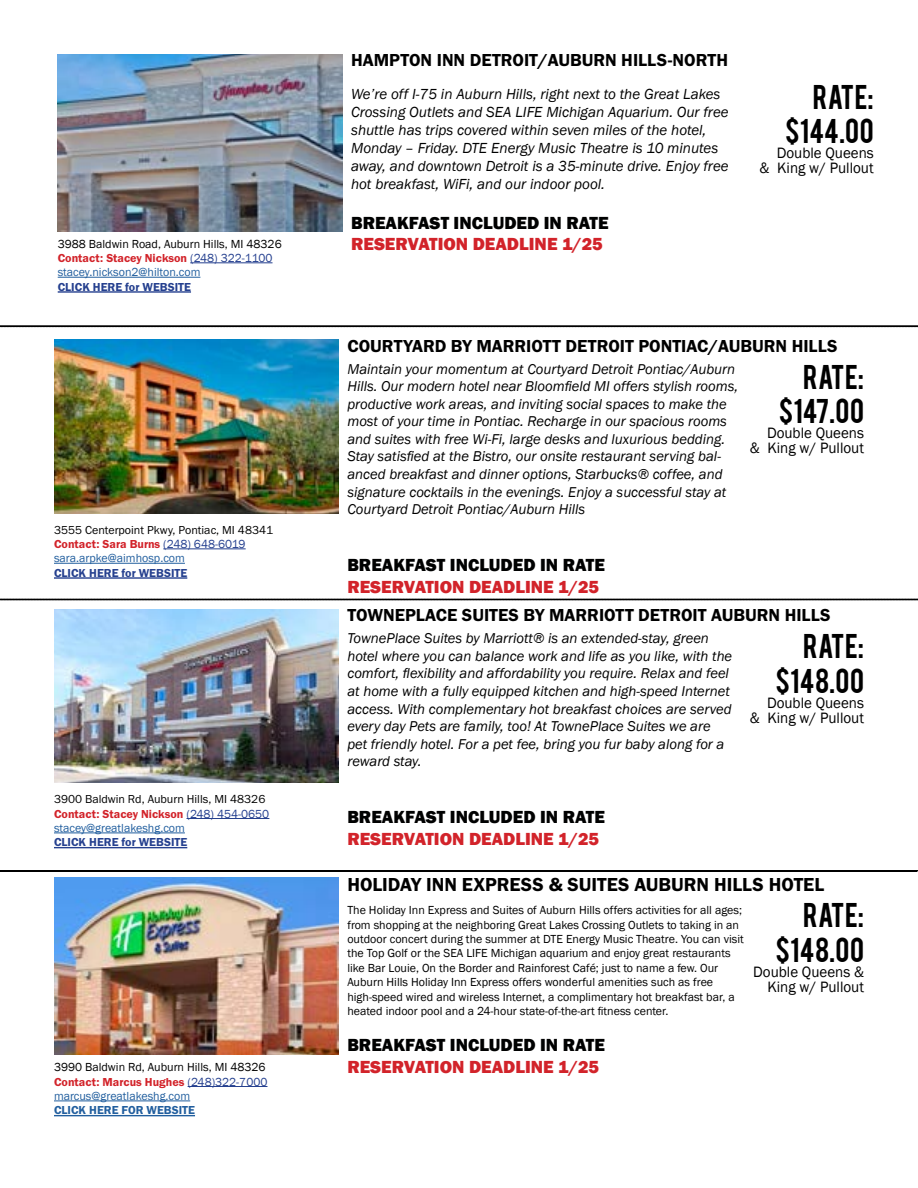
<style>
.page{position:relative;width:918px;height:1188px;background:#fff}
.page>*{position:absolute;margin:0;border:0;box-sizing:border-box;transform-origin:0 0}
.t1{font:27px/34.5px "Bebas";letter-spacing:.015em;color:#000;text-align:right}
.t2{font:19.5px "Franklin Gothic URW Dem";color:#000}
.t3{font:18px "Franklin Gothic URW Dem";color:#000}
.t4{font:800 18px "Franklin Gothic";color:#000101}
.t5{font:800 18px "Franklin Gothic";color:#d2232a}
.t6{font:15.45px/15px "Franklin Gothic";color:#000;text-align:right}
.t7{font:italic 15px/18px "Franklin Gothic";color:#000101}
.t8{font:italic 14.7px/17.5px "Franklin Gothic";color:#000101}
.t9{font:12px/14.4px "Franklin Gothic";color:#000101}
.t10{font:12px "Franklin Gothic URW Dem";color:#d2232a}
.t11{font:12px "Franklin Gothic";color:#215e9e}
.t12{font:12px "Franklin Gothic URW Boo";color:#000}
.t13{font:12px "Franklin Gothic";color:#000}
.t14{font:12px "Franklin Gothic URW Dem";color:#25408f}
.t15{font:12px "Franklin Gothic URW Dem";color:#215e9e}
.s1{font-family:"Franklin Gothic";color:#25408f}
</style>
<div class="page">
<svg style="left:0;top:598px;width:918px;height:3px;background:#707070"></svg>
<svg style="left:0;top:325px;width:918px;height:2px;background:#252525"></svg>
<hr style="left:0;top:870px;width:918px;height:2px;background:#000">
<img style="left:54px;top:609px;width:284px;height:174px">
<hr style="left:187px;top:818px;width:82px;height:1px;background:#25408f">
<hr style="left:54px;top:833px;width:131px;height:1px;background:#215e9e">
<hr style="left:54px;top:847px;width:133px;height:1px;background:#25408f">
<img style="left:54px;top:878px;width:284px;height:177px">
<hr style="left:188px;top:1086px;width:79px;height:1px;background:#25408f">
<hr style="left:54px;top:1101px;width:136px;height:1px;background:#215e9e">
<hr style="left:54px;top:1115px;width:141px;height:1px;background:#215e9e">
<img style="left:54px;top:340px;width:284px;height:173px">
<hr style="left:163px;top:549px;width:83px;height:1px;background:#25408f">
<hr style="left:54px;top:563px;width:131px;height:1px;background:#215e9e">
<hr style="left:54px;top:577px;width:133px;height:2px;background:#25408f">
<hr style="left:190px;top:263px;width:83px;height:1px;background:#25408f">
<hr style="left:58px;top:277px;width:142px;height:1px;background:#215e9e">
<hr style="left:58px;top:291px;width:133px;height:2px;background:#25408f">
<img style="left:58px;top:54px;width:284px;height:177px">
<p class="t3" style="left:351px;top:49px;width:378px">HAMPTON INN DETROIT/AUBURN HILLS-NORTH</p>
<p class="t7" style="left:351px;top:86px;width:379px">We’re off I-75 in Auburn Hills, right next to the Great Lakes Crossing Outlets and SEA LIFE Michigan Aquarium. Our free shuttle has trips covered within seven miles of the hotel, Monday – Friday. DTE Energy Music Theatre is 10 minutes away, and downtown Detroit is a 35-minute drive. Enjoy free hot breakfast, WiFi, and our indoor pool.</p>
<p class="t4" style="left:351px;top:211px;width:259px">BREAKFAST INCLUDED IN RATE</p>
<p class="t13" style="left:58px;top:236px;width:225px">3988 Baldwin Road, Auburn Hills, MI 48326</p>
<p class="t5" style="left:351px;top:233px;width:253px">RESERVATION DEADLINE 1/25</p>
<p class="t10" style="left:58px;top:251px;width:216px">Contact: Stacey Nickson <span class="s1">(248) 322-1100</span></p>
<p class="t11" style="left:58px;top:265px;width:144px">stacey.nickson2@hilton.com</p>
<p class="t14" style="left:58px;top:279px;width:135px">CLICK HERE for WEBSITE</p>
<h1 class="t1" style="left:785px;top:78px;width:90px">RATE: $144.00</h1>
<p class="t6" style="left:760px;top:146px;width:116px">Double Queens<br>&amp; King w/ Pullout</p>
<p class="t3" style="left:347px;top:335px;width:492px">COURTYARD BY MARRIOTT DETROIT PONTIAC/AUBURN HILLS</p>
<p class="t12" style="left:54px;top:522px;width:221px">3555 Centerpoint Pkwy, Pontiac, MI 48341</p>
<p class="t10" style="left:54px;top:537px;width:193px">Contact: Sara Burns <span class="s1">(248) 648-6019</span></p>
<p class="t11" style="left:54px;top:551px;width:132px">sara.arpke@aimhosp.com</p>
<p class="t14" style="left:54px;top:565px;width:135px">CLICK HERE for WEBSITE</p>
<p class="t12" style="left:54px;top:792px;width:213px">3900 Baldwin Rd, Auburn Hills, MI 48326</p>
<p class="t10" style="left:54px;top:806px;width:217px">Contact: Stacey Nickson <span class="s1">(248) 454-0650</span></p>
<p class="t11" style="left:54px;top:821px;width:132px">stacey@greatlakeshg.com</p>
<p class="t14" style="left:54px;top:835px;width:135px">CLICK HERE for WEBSITE</p>
<p class="t8" style="left:347px;top:360px;width:392px">Maintain your momentum at Courtyard Detroit Pontiac/Auburn Hills. Our modern hotel near Bloomfield MI offers stylish rooms, productive work areas, and inviting social spaces to make the most of your time in Pontiac. Recharge in our spacious rooms and suites with free Wi-Fi, large desks and luxurious bedding.<br>Stay satisfied at the Bistro, our onsite restaurant serving bal&shy;anced breakfast and dinner options, Starbucks® coffee, and signature cocktails in the evenings. Enjoy a successful stay at Courtyard Detroit Pontiac/Auburn Hills</p>
<h1 class="t1" style="left:779px;top:357px;width:87px">RATE: $147.00</h1>
<p class="t6" style="left:750px;top:426px;width:116px">Double Queens<br>&amp; King w/ Pullout</p>
<p class="t4" style="left:347px;top:553px;width:259px">BREAKFAST INCLUDED IN RATE</p>
<p class="t5" style="left:347px;top:575px;width:253px">RESERVATION DEADLINE 1/25</p>
<p class="t3" style="left:347px;top:604px;width:485px">TOWNEPLACE SUITES BY MARRIOTT DETROIT AUBURN HILLS</p>
<p class="t8" style="left:347px;top:630px;width:386px">TownePlace Suites by Marriott® is an extended-stay, green hotel where you can balance work and life as you like, with the comfort, flexibility and affordability you require. Relax and feel at home with a fully equipped kitchen and high-speed Internet access. With complementary hot breakfast choices are served every day Pets are family, too! At TownePlace Suites we are pet friendly hotel. For a pet fee, bring you fur baby along for a reward stay.</p>
<p class="t4" style="left:347px;top:805px;width:259px">BREAKFAST INCLUDED IN RATE</p>
<p class="t5" style="left:347px;top:827px;width:253px">RESERVATION DEADLINE 1/25</p>
<h1 class="t1" style="left:776px;top:627px;width:90px">RATE: $148.00</h1>
<p class="t6" style="left:750px;top:695px;width:116px">Double Queens<br>&amp; King w/ Pullout</p>
<h2 class="t2" style="left:347px;top:872px;width:478px">HOLIDAY INN EXPRESS &amp; SUITES AUBURN HILLS HOTEL</h2>
<p class="t9" style="left:347px;top:903px;width:398px">The Holiday Inn Express and Suites of Auburn Hills offers activities for all ages; from shopping at the neighboring Great Lakes Crossing Outlets to taking in an outdoor concert during the summer at DTE Energy Music Theatre. You can visit the Top Golf or the SEA LIFE Michigan aquarium and enjoy great restaurants like Bar Louie, On the Border and Rainforest Café; just to name a few. Our Auburn Hills Holiday Inn Express offers wonderful amenities such as free high-speed wired and wireless Internet, a complimentary hot breakfast bar, a heated indoor pool and a 24-hour state-of-the-art fitness center.</p>
<p class="t4" style="left:347px;top:1033px;width:259px">BREAKFAST INCLUDED IN RATE</p>
<h1 class="t1" style="left:776px;top:896px;width:90px">RATE: $148.00</h1>
<p class="t6" style="left:753px;top:964px;width:112px">Double Queens &amp;<br>King w/ Pullout</p>
<p class="t13" style="left:54px;top:1060px;width:213px">3990 Baldwin Rd, Auburn Hills, MI 48326</p>
<p class="t5" style="left:347px;top:1055px;width:253px">RESERVATION DEADLINE 1/25</p>
<p class="t10" style="left:54px;top:1074px;width:215px">Contact: Marcus Hughes <span class="s1">(248)322-7000</span></p>
<p class="t11" style="left:54px;top:1089px;width:138px">marcus@greatlakeshg.com</p>
<p class="t15" style="left:54px;top:1103px;width:143px">CLICK HERE FOR WEBSITE</p>
</div>
